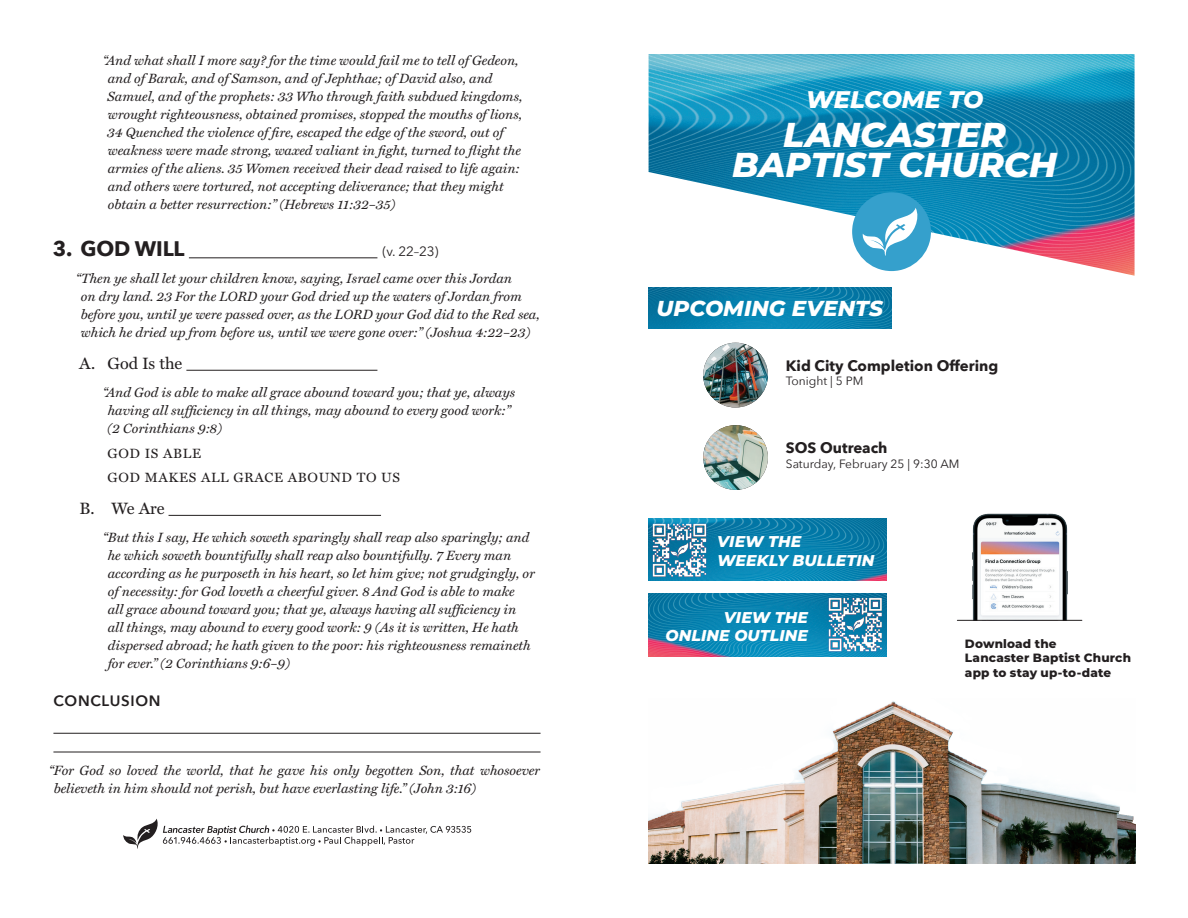
<style>
.page{position:relative;width:1188px;height:918px;background:#fff}
.page>*{position:absolute;margin:0;border:0;box-sizing:border-box;transform-origin:0 0}
.t1{font:italic 800 34.5px/30px "Montserrat";letter-spacing:-.005em;color:#fff;text-align:center}
.t2{font:italic 800 24px "Montserrat";color:#fff}
.t3{font:italic 800 21.6px "Montserrat";color:#fff}
.t4{font:700 21px "Avenir Next";letter-spacing:-.01em;color:#231f20}
.t5{font:16.5px "Miller Text";color:#231f20}
.t6{font:italic 800 15.6px/18.8px "Montserrat";letter-spacing:.01em;color:#fff}
.t7{font:700 15px "Avenir Next";color:#231f20}
.t8{font:600 15px "Avenir Next";letter-spacing:.05em;color:#231f20}
.t9{font:italic 13.5px/18px "Miller Text";color:#231f20}
.t10{font:13.5px/24.8px "Miller Text";letter-spacing:.05em;color:#231f20}
.t11{font:13.5px "Avenir Next";color:#231f20}
.t12{font:800 12px/14.4px "Montserrat";letter-spacing:.015em;color:#231f20}
.t13{font:12px "Avenir Next";color:#231f20}
</style>
<div class="page">
<img style="left:648px;top:518px;width:239px;height:63px">
<img style="left:648px;top:594px;width:239px;height:63px">
<img style="left:649px;top:520px;width:62px;height:59px">
<img style="left:824px;top:595px;width:61px;height:60px">
<img style="left:648px;top:701px;width:487px;height:163px">
<img style="left:648px;top:287px;width:244px;height:41px">
<img style="left:649px;top:54px;width:486px;height:222px">
<div style="left:852px;top:192px;width:79px;height:79px;background:#35a0cc;border-radius:50%"></div>
<svg style="left:862px;top:208px;width:56px;height:48px"></svg>
<img style="left:969px;top:513px;width:101px;height:107px">
<hr style="left:957px;top:620px;width:125px;height:1px;background:#231f20">
<hr style="left:189px;top:258px;width:188px;height:1px;background:#231f20">
<hr style="left:186px;top:370px;width:191px;height:1px;background:#231f20">
<hr style="left:169px;top:515px;width:212px;height:1px;background:#231f20">
<hr style="left:53px;top:733px;width:488px;height:1px;background:#231f20">
<hr style="left:53px;top:752px;width:488px;height:1px;background:#231f20">
<svg style="left:123px;top:819px;width:348px;height:30px"></svg>
<img style="left:703px;top:343px;width:65px;height:65px;border-radius:32px">
<img style="left:703px;top:425px;width:65px;height:65px;border-radius:32px">
<p class="t9" style="left:107px;top:51px;width:417px;text-indent:-4px">“And what shall I more say? for the time would fail me to tell of Gedeon, and of Barak, and of Samson, and of Jephthae; of David also, and Samuel, and of the prophets: 33 Who through faith subdued kingdoms, wrought righteousness, obtained promises, stopped the mouths of lions, 34 Quenched the violence of fire, escaped the edge of the sword, out of weakness were made strong, waxed valiant in fight, turned to flight the armies of the aliens. 35 Women received their dead raised to life again: and others were tortured, not accepting deliverance; that they might obtain a better resurrection:” (Hebrews 11:32–35)</p>
<h3 class="t4" style="left:53px;top:236px;width:133px">3. GOD WILL</h3>
<p class="t11" style="left:382px;top:244px;width:58px">(v. 22–23)</p>
<p class="t9" style="left:81px;top:270px;width:460px;text-indent:-5px">“Then ye shall let your children know, saying, Israel came over this Jordan<br>on dry land. 23 For the LORD your God dried up the waters of Jordan from before you, until ye were passed over, as the LORD your God did to the Red sea, which he dried up from before us, until we were gone over:” (Joshua 4:22–23)</p>
<p class="t5" style="left:79px;top:353px;width:105px">A. God Is the</p>
<p class="t9" style="left:107px;top:383px;width:409px;text-indent:-4px">“And God is able to make all grace abound toward you; that ye, always having all sufficiency in all things, may abound to every good work:” (2 Corinthians 9:8)</p>
<p class="t10" style="left:108px;top:441px;width:294px">GOD IS ABLE<br>GOD MAKES ALL GRACE ABOUND TO US</p>
<p class="t5" style="left:80px;top:498px;width:86px">B. We Are</p>
<p class="t9" style="left:108px;top:528px;width:429px;text-indent:-5px">“But this I say, He which soweth sparingly shall reap also sparingly; and he which soweth bountifully shall reap also bountifully. 7 Every man according as he purposeth in his heart, so let him give; not grudgingly, or of necessity: for God loveth a cheerful giver. 8 And God is able to make<br>all grace abound toward you; that ye, always having all sufficiency in all things, may abound to every good work: 9 (As it is written, He hath dispersed abroad; he hath given to the poor: his righteousness remaineth for ever.” (2 Corinthians 9:6–9)</p>
<p class="t8" style="left:54px;top:692px;width:109px">CONCLUSION</p>
<p class="t9" style="left:54px;top:762px;width:488px;text-indent:-5px">“For God so loved the world, that he gave his only begotten Son, that whosoever believeth in him should not perish, but have everlasting life.” (John 3:16)</p>
<h2 class="t2" style="left:806px;top:82px;width:179px">WELCOME TO</h2>
<h1 class="t1" style="left:732px;top:118px;width:326px">LANCASTER<br>BAPTIST CHURCH</h1>
<h3 class="t3" style="left:656px;top:293px;width:228px">UPCOMING EVENTS</h3>
<p class="t7" style="left:786px;top:356px;width:214px">Kid City Completion Offering</p>
<p class="t13" style="left:786px;top:374px;width:79px">Tonight | 5 PM</p>
<p class="t7" style="left:786px;top:439px;width:103px">SOS Outreach</p>
<p class="t13" style="left:786px;top:456px;width:175px">Saturday, February 25 | 9:30 AM</p>
<p class="t6" style="left:717px;top:531px;width:159px">VIEW THE<br>WEEKLY BULLETIN</p>
<p class="t6" style="left:666px;top:607px;width:144px;text-align:right">VIEW THE<br>ONLINE OUTLINE</p>
<p class="t12" style="left:965px;top:636px;width:168px">Download the<br>Lancaster Baptist Church app to stay up-to-date</p>
</div>
